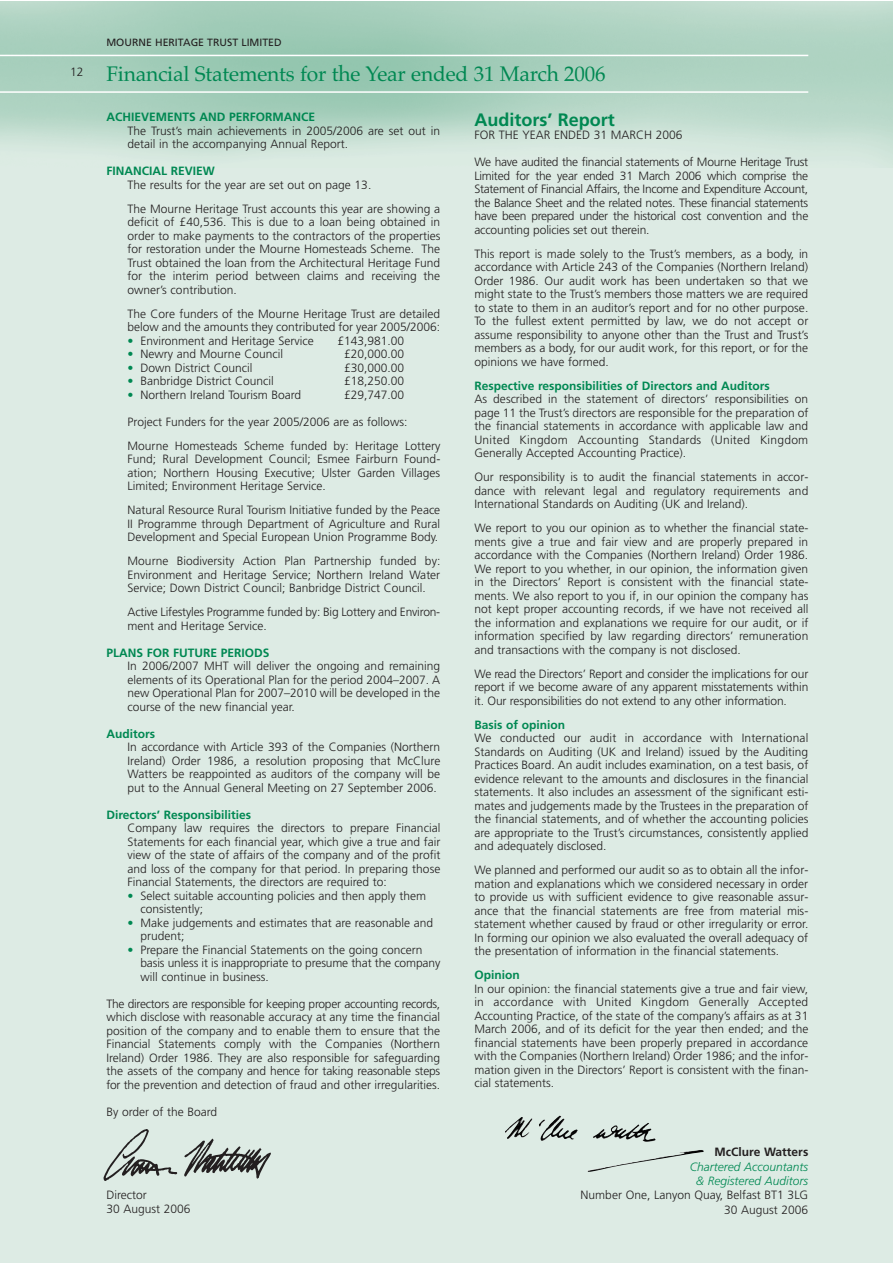
<style>
.page{position:relative;width:893px;height:1263px;background:#fff}
.page>*{position:absolute;margin:0;border:0;box-sizing:border-box;transform-origin:0 0}
.t1{font:21px "Palatino";letter-spacing:-.01em;color:#008852}
.t2{font:700 18px "Frutiger";color:#008852}
.t3{font:300 12px/13.5px "Frutiger";color:#231f20;text-align:justify}
.t4{font:700 12px "Frutiger";color:#008852}
.t5{font:italic 300 12px/14.4px "Frutiger";color:#008852;text-align:center}
.t6{font:700 12px "Frutiger";color:#231f20}
.t7{font:10.5px "Frutiger";color:#231f20}
.s1{color:#008852}
</style>
<div class="page">
<div style="left:0;top:2px;width:892px;height:1261px;background:#ddebe4"></div>
<svg style="left:0;top:2px;width:892px;height:158px;background:#b2d5c4"></svg>
<hr style="left:0;top:55px;width:808px;height:1px;background:#fff">
<hr style="left:0;top:91px;width:808px;height:2px;background:#fff">
<svg style="left:103px;top:1129px;width:74px;height:52px"></svg>
<svg style="left:184px;top:1139px;width:87px;height:40px"></svg>
<img style="left:505px;top:1116px;width:150px;height:26px">
<p class="t3" style="left:70px;top:66px;width:15px">12</p>
<p class="t7" style="left:106px;top:38px;width:177px">MOURNE HERITAGE TRUST LIMITED</p>
<h1 class="t1" style="left:106px;top:65px;width:501px">Financial Statements for the Year ended 31 March 2006</h1>
<p class="t4" style="left:106px;top:112px;width:210px">ACHIEVEMENTS AND PERFORMANCE</p>
<p class="t3" style="left:128px;top:125px;width:314px">The Trust’s main achievements in 2005/2006 are set out in detail in the accompanying Annual Report.</p>
<p class="t4" style="left:106px;top:166px;width:110px">FINANCIAL REVIEW</p>
<p class="t3" style="left:128px;top:173px;width:314px;line-height:24px">The results for the year are set out on page 13.<br>The Mourne Heritage Trust accounts this year are showing a</p>
<p class="t3" style="left:128px;top:216px;width:314px">deficit of £40,536. This is due to a loan being obtained in order to make payments to the contractors of the properties for restoration under the Mourne Homesteads Scheme. The Trust obtained the loan from the Architectural Heritage Fund for the interim period between claims and receiving the owner’s contribution.</p>
<p class="t3" style="left:128px;top:308px;width:314px">The Core funders of the Mourne Heritage Trust are detailed below and the amounts they contributed for year 2005/2006:</p>
<p class="t3" style="left:128px;top:335px;width:188px"><span class="s1">•</span> Environment and Heritage Service</p>
<p class="t3" style="left:337px;top:335px;width:68px">£143,981.00</p>
<p class="t3" style="left:128px;top:348px;width:157px"><span class="s1">•</span> Newry and Mourne Council</p>
<p class="t3" style="left:344px;top:348px;width:62px">£20,000.00</p>
<p class="t3" style="left:128px;top:362px;width:126px"><span class="s1">•</span> Down District Council</p>
<p class="t3" style="left:344px;top:362px;width:62px">£30,000.00</p>
<p class="t3" style="left:128px;top:375px;width:148px"><span class="s1">•</span> Banbridge District Council</p>
<p class="t3" style="left:344px;top:375px;width:62px">£18,250.00</p>
<p class="t3" style="left:128px;top:389px;width:175px"><span class="s1">•</span> Northern Ireland Tourism Board</p>
<p class="t3" style="left:344px;top:389px;width:62px">£29,747.00</p>
<p class="t3" style="left:128px;top:410px;width:314px;line-height:24px">Project Funders for the year 2005/2006 are as follows:<br>Mourne Homesteads Scheme funded by: Heritage Lottery</p>
<p class="t3" style="left:128px;top:453px;width:314px">Fund; Rural Development Council; Esmee Fairburn Found&shy;ation; Northern Housing Executive; Ulster Garden Villages Limited; Environment Heritage Service.</p>
<p class="t3" style="left:128px;top:504px;width:314px">Natural Resource Rural Tourism Initiative funded by the Peace II Programme through Department of Agriculture and Rural Development and Special European Union Programme Body.</p>
<p class="t3" style="left:128px;top:555px;width:314px">Mourne Biodiversity Action Plan Partnership funded by:<br>Environment and Heritage Service; Northern Ireland Water Service; Down District Council; Banbridge District Council.</p>
<p class="t3" style="left:128px;top:606px;width:314px">Active Lifestyles Programme funded by: Big Lottery and Environ&shy;ment and Heritage Service.</p>
<p class="t4" style="left:106px;top:648px;width:165px">PLANS FOR FUTURE PERIODS</p>
<p class="t3" style="left:128px;top:660px;width:314px">In 2006/2007 MHT will deliver the ongoing and remaining elements of its Operational Plan for the period 2004–2007. A new Operational Plan for 2007–2010 will be developed in the course of the new financial year.</p>
<p class="t4" style="left:106px;top:729px;width:50px">Auditors</p>
<p class="t3" style="left:128px;top:741px;width:314px">In accordance with Article 393 of the Companies (Northern Ireland) Order 1986, a resolution proposing that McClure Watters be reappointed as auditors of the company will be put to the Annual General Meeting on 27 September 2006.</p>
<p class="t4" style="left:106px;top:810px;width:146px">Directors’ Responsibilities</p>
<p class="t3" style="left:128px;top:822px;width:314px">Company law requires the directors to prepare Financial Statements for each financial year, which give a true and fair view of the state of affairs of the company and of the profit and loss of the company for that period. In preparing those Financial Statements, the directors are required to:</p>
<p class="t3" style="left:140px;top:890px;width:287px;text-indent:-13px"><span class="s1">•</span> Select suitable accounting policies and then apply them consistently;</p>
<p class="t3" style="left:140px;top:917px;width:294px;text-indent:-13px"><span class="s1">•</span> Make judgements and estimates that are reasonable and prudent;</p>
<p class="t3" style="left:140px;top:944px;width:301px;text-align:left;text-indent:-13px"><span class="s1">•</span> Prepare the Financial Statements on the going concern basis unless it is inappropriate to presume that the company will continue in business.</p>
<p class="t3" style="left:106px;top:998px;width:335px">The directors are responsible for keeping proper accounting records, which disclose with reasonable accuracy at any time the financial position of the company and to enable them to ensure that the Financial Statements comply with the Companies (Northern Ireland) Order 1986. They are also responsible for safeguarding the assets of the company and hence for taking reasonable steps for the prevention and detection of fraud and other irregularities.</p>
<p class="t3" style="left:106px;top:1106px;width:112px">By order of the Board</p>
<h2 class="t2" style="left:474px;top:112px;width:142px">Auditors’ Report</h2>
<p class="t3" style="left:474px;top:129px;width:210px">FOR THE YEAR ENDED 31 MARCH 2006</p>
<p class="t3" style="left:474px;top:156px;width:335px">We have audited the financial statements of Mourne Heritage Trust Limited for the year ended 31 March 2006 which comprise the Statement of Financial Affairs, the Income and Expenditure Account, the Balance Sheet and the related notes. These financial statements have been prepared under the historical cost convention and the accounting policies set out therein.</p>
<p class="t3" style="left:474px;top:248px;width:335px">This report is made solely to the Trust’s members, as a body, in accordance with Article 243 of the Companies (Northern Ireland)<br>Order 1986. Our audit work has been undertaken so that we might state to the Trust’s members those matters we are required to state to them in an auditor’s report and for no other purpose.<br>To the fullest extent permitted by law, we do not accept or assume responsibility to anyone other than the Trust and Trust’s members as a body, for our audit work, for this report, or for the opinions we have formed.</p>
<p class="t4" style="left:474px;top:381px;width:297px">Respective responsibilities of Directors and Auditors</p>
<p class="t3" style="left:474px;top:393px;width:335px">As described in the statement of directors’ responsibilities on page 11 the Trust’s directors are responsible for the preparation of the financial statements in accordance with applicable law and United Kingdom Accounting Standards (United Kingdom Generally Accepted Accounting Practice).</p>
<p class="t3" style="left:474px;top:471px;width:335px">Our responsibility is to audit the financial statements in accor&shy;dance with relevant legal and regulatory requirements and International Standards on Auditing (UK and Ireland).</p>
<p class="t3" style="left:474px;top:522px;width:335px">We report to you our opinion as to whether the financial state&shy;ments give a true and fair view and are properly prepared in accordance with the Companies (Northern Ireland) Order 1986.<br>We report to you whether, in our opinion, the information given in the Directors’ Report is consistent with the financial state&shy;ments. We also report to you if, in our opinion the company has not kept proper accounting records, if we have not received all the information and explanations we require for our audit, or if information specified by law regarding directors’ remuneration and transactions with the company is not disclosed.</p>
<p class="t3" style="left:474px;top:668px;width:335px">We read the Directors’ Report and consider the implications for our report if we become aware of any apparent misstatements within it. Our responsibilities do not extend to any other information.</p>
<p class="t4" style="left:474px;top:720px;width:92px">Basis of opinion</p>
<p class="t3" style="left:474px;top:732px;width:335px">We conducted our audit in accordance with International Standards on Auditing (UK and Ireland) issued by the Auditing Practices Board. An audit includes examination, on a test basis, of evidence relevant to the amounts and disclosures in the financial statements. It also includes an assessment of the significant esti&shy;mates and judgements made by the Trustees in the preparation of the financial statements, and of whether the accounting policies are appropriate to the Trust’s circumstances, consistently applied and adequately disclosed.</p>
<p class="t3" style="left:474px;top:864px;width:335px">We planned and performed our audit so as to obtain all the infor&shy;mation and explanations which we considered necessary in order to provide us with sufficient evidence to give reasonable assur&shy;ance that the financial statements are free from material mis&shy;statement whether caused by fraud or other irregularity or error.<br>In forming our opinion we also evaluated the overall adequacy of the presentation of information in the financial statements.</p>
<p class="t4" style="left:474px;top:970px;width:47px">Opinion</p>
<p class="t3" style="left:474px;top:983px;width:335px">In our opinion: the financial statements give a true and fair view, in accordance with United Kingdom Generally Accepted Accounting Practice, of the state of the company’s affairs as at 31<br>March 2006, and of its deficit for the year then ended; and the financial statements have been properly prepared in accordance with the Companies (Northern Ireland) Order 1986; and the infor&shy;mation given in the Directors’ Report is consistent with the finan&shy;cial statements.</p>
<p class="t3" style="left:106px;top:1189px;width:86px;line-height:14.4px">Director<br>30 August 2006</p>
<p class="t6" style="left:714px;top:1147px;width:95px">McClure Watters</p>
<p class="t5" style="left:690px;top:1160px;width:120px">Chartered Accountants &amp; Registered Auditors</p>
<p class="t3" style="left:580px;top:1189px;width:229px;line-height:14.4px;text-align:right">Number One, Lanyon Quay, Belfast BT1 3LG<br>30 August 2006</p>
</div>
